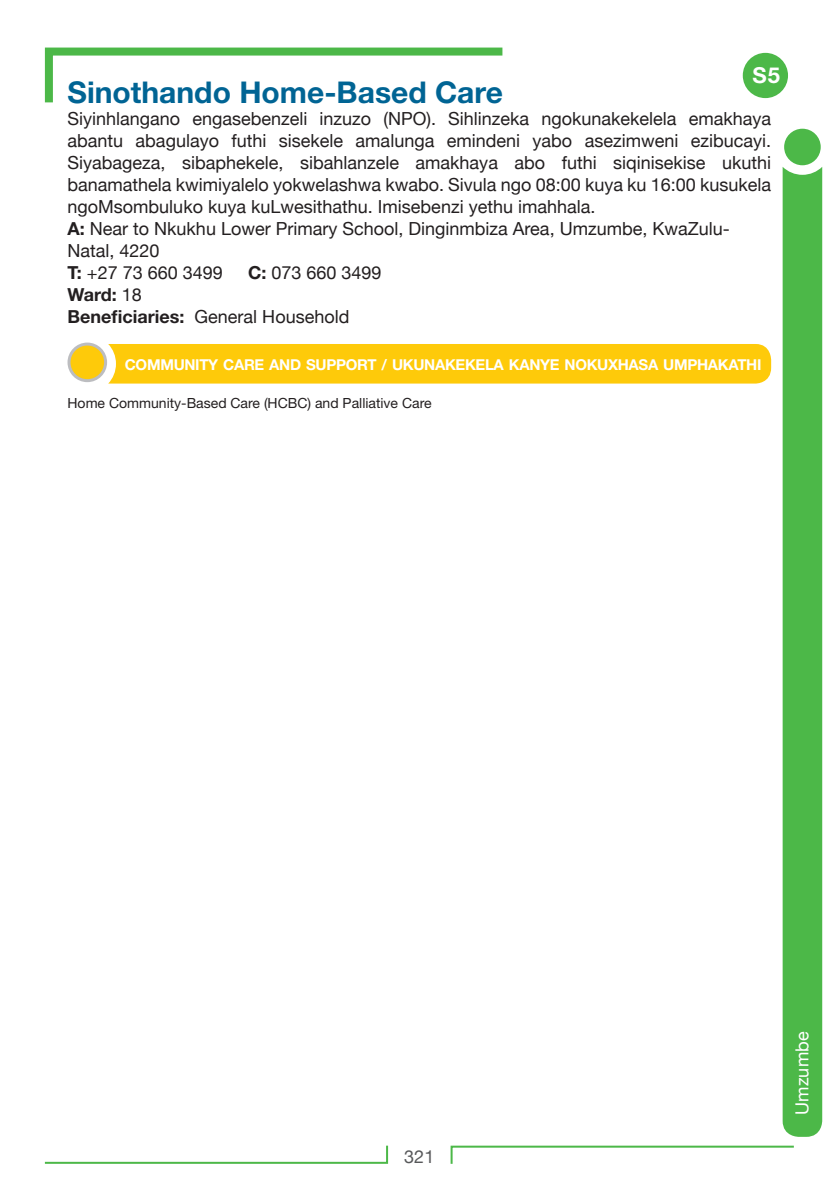
<style>
.page{position:relative;width:838px;height:1193px;background:#fff}
.page>*{position:absolute;margin:0;border:0;box-sizing:border-box;transform-origin:0 0}
.t1{font:700 30px "Helvetica Neue";color:#006494}
.t2{font:700 22px "Helvetica Neue";color:#fff}
.t3{font:18px/22px "Helvetica Neue";color:#231f20}
.t4{font:700 18px/22px "Helvetica Neue";color:#231f20}
.t5{font:18px "Helvetica Neue";color:#fff}
.t6{font:18px "Helvetica Neue";color:#57585a}
.t7{font:700 15px "Helvetica Neue";letter-spacing:-.02em;color:#fff}
.t8{font:14px "Helvetica Neue";color:#231f20}
.s1{font-weight:700}
.s2{font-weight:400}
</style>
<div class="page">
<svg style="left:782px;top:167px;width:39px;height:969px;background:#56bb52"></svg>
<div style="left:783px;top:129px;width:37px;height:36px;background:#4cb848;border-radius:50%"></div>
<svg style="left:450px;top:1145px;width:344px;height:19px"></svg>
<svg style="left:44px;top:1145px;width:345px;height:19px"></svg>
<svg style="left:44px;top:47px;width:459px;height:56px"></svg>
<div style="left:742px;top:53px;width:45px;height:45px;background:#4cb848;border-radius:50%"></div>
<div style="left:108px;top:344px;width:662px;height:39px;background:#feca0a"></div>
<div style="left:69px;top:344px;width:37px;height:36px;background:#feca0a;border-radius:50%"></div>
<div style="left:67px;top:342px;width:40px;height:40px;border:3px solid #bcbdc0;border-radius:50%"></div>
<p class="t2" style="left:752px;top:62px;width:29px">S5</p>
<h1 class="t1" style="left:67px;top:73px;width:437px">SINOTHANDO HOME-BASED CARE</h1>
<p class="t3" style="left:67px;top:108px;width:705px">Siyinhlangano engasebenzeli inzuzo (NPO). Sihlinzeka ngokunakekelela emakhaya abantu abagulayo futhi sisekele amalunga emindeni yabo asezimweni ezibucayi.<br>Siyabageza, sibaphekele, sibahlanzele amakhaya abo futhi siqinisekise ukuthi banamathela kwimiyalelo yokwelashwa kwabo. Sivula ngo 08:00 kuya ku 16:00 kusukela ngoMsombuluko kuya kuLwesithathu. Imisebenzi yethu imahhala.<br><span class="s1">A:</span> Near to Nkukhu Lower Primary School, Dinginmbiza Area, Umzumbe, KwaZulu-Natal, 4220<br><span class="s1">T:</span> +27 73 660 3499</p>
<p class="t3" style="left:248px;top:262px;width:135px"><span class="s1">C:</span> 073 660 3499</p>
<p class="t4" style="left:67px;top:283px;width:283px">WARD: <span class="s2">18<br></span>BENEFICIARIES: <span class="s2">General Household</span></p>
<p class="t7" style="left:125px;top:355px;width:36px">COMMU</p>
<p class="t7" style="left:184px;top:355px;width:578px">NITY CARE AND SU PPORT / UKUNAKEKELA KANYE NOKUXHASA UMPHAKATHI</p>
<p class="t8" style="left:67px;top:394px;width:365px">Home Community-Based Care (HCBC) and Palliative Care</p>
<p class="t6" style="left:404px;top:1143px;width:32px">321</p>
<p class="t5" style="left:789px;top:1114px;width:84px;rotate:-90deg">Umzumbe</p>
</div>
